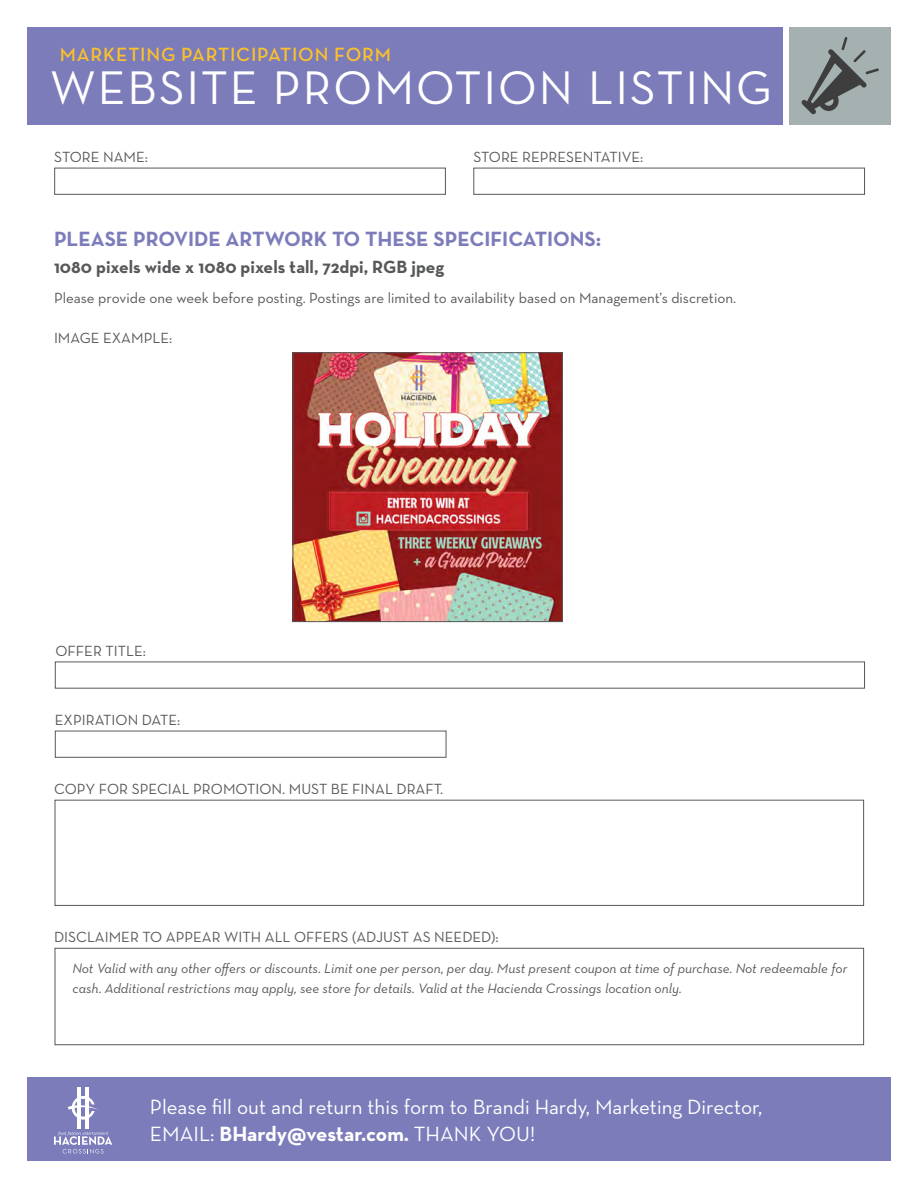
<style>
.page{position:relative;width:918px;height:1188px;background:#fff}
.page>*{position:absolute;margin:0;border:0;box-sizing:border-box;transform-origin:0 0}
.pageTitle2{font:48px "Neutra Text";letter-spacing:.04em;color:#fff}
.t1{font:21px/27px "Neutra Text";color:#fff}
.artwork1{font:700 21px "Neutra Text";color:#7c7cbb}
.pageTitle1{font:19.5px "Neutra Text Demi SC";letter-spacing:.04em;color:#fac12b}
.artwork2{font:700 18px "Neutra Text";color:#57585a}
.prompt{font:15px "Neutra Text";color:#57585a}
.artwork3{font:15px "Neutra Text";color:#57585a}
.disclaimer{font:italic 13.8px/19.5px "Neutra Text";color:#57585a}
.s1{font-weight:700}
</style>
<div class="page">
<div style="left:27px;top:1078px;width:864px;height:83px;background:#7c7cbb"></div>
<hr style="left:85px;top:1087px;width:4px;height:42px;background:#fff">
<hr style="left:78px;top:1087px;width:3px;height:42px;background:#fff">
<svg style="left:68px;top:1096px;width:30px;height:23px"></svg>
<hr style="left:85px;top:1087px;width:4px;height:16px;background:#fff">
<hr style="left:78px;top:1113px;width:3px;height:16px;background:#fff">
<svg style="left:54px;top:1132px;width:58px;height:21px"></svg>
<div style="left:27px;top:27px;width:756px;height:97px;background:#7c7cbb"></div>
<div style="left:789px;top:27px;width:102px;height:97px;background:#a5b0b0"></div>
<div style="left:473px;top:168px;width:392px;height:27px;border:1px solid #57585a"></div>
<div style="left:54px;top:168px;width:392px;height:27px;border:1px solid #57585a"></div>
<div style="left:55px;top:800px;width:809px;height:106px;border:1px solid #57585a"></div>
<div style="left:55px;top:948px;width:809px;height:97px;border:1px solid #57585a"></div>
<div style="left:55px;top:662px;width:810px;height:27px;border:1px solid #57585a"></div>
<div style="left:55px;top:731px;width:391px;height:27px;border:1px solid #57585a"></div>
<img style="left:295px;top:354px;width:266px;height:266px">
<div style="left:293px;top:352px;width:270px;height:270px;border:1px solid #57585a"></div>
<svg style="left:801px;top:37px;width:78px;height:77px"></svg>
<p class="pageTitle1" style="left:60px;top:42px;width:333px">MARKETING PARTICIPATION FORM</p>
<p class="pageTitle2" style="left:50px;top:58px;width:723px">WEBSITE PROMOTION LISTING</p>
<p class="prompt" style="left:54px;top:148px;width:95px">STORE NAME:</p>
<p class="prompt" style="left:473px;top:148px;width:171px">STORE REPRESENTATIVE:</p>
<p class="artwork1" style="left:54px;top:225px;width:549px">PLEASE PROVIDE ARTWORK TO THESE SPECIFICATIONS:</p>
<p class="artwork2" style="left:54px;top:255px;width:392px">1080 pixels wide x 1080 pixels tall, 72dpi, RGB jpeg</p>
<p class="artwork3" style="left:54px;top:289px;width:684px">Please provide one week before posting. Postings are limited to availability based on Management’s discretion.</p>
<p class="prompt" style="left:54px;top:328px;width:120px">IMAGE EXAMPLE:</p>
<p class="prompt" style="left:56px;top:641px;width:92px">OFFER TITLE:</p>
<p class="prompt" style="left:55px;top:710px;width:127px">EXPIRATION DATE:</p>
<p class="prompt" style="left:54px;top:780px;width:391px">COPY FOR SPECIAL PROMOTION. MUST BE FINAL DRAFT.</p>
<p class="prompt" style="left:54px;top:928px;width:446px">DISCLAIMER TO APPEAR WITH ALL OFFERS (ADJUST AS NEEDED):</p>
<p class="disclaimer" style="left:72px;top:959px;width:777px">Not Valid with any other offers or discounts. Limit one per person, per day. Must present coupon at time of purchase. Not redeemable for cash. Additional restrictions may apply, see store for details. Valid at the Hacienda Crossings location only.</p>
<h2 class="t1" style="left:150px;top:1093px;width:614px">Please fill out and return this form to Brandi Hardy, Marketing Director,<br>EMAIL: <span class="s1">BHardy@vestar.com.</span> THANK YOU!</h2>
</div>
